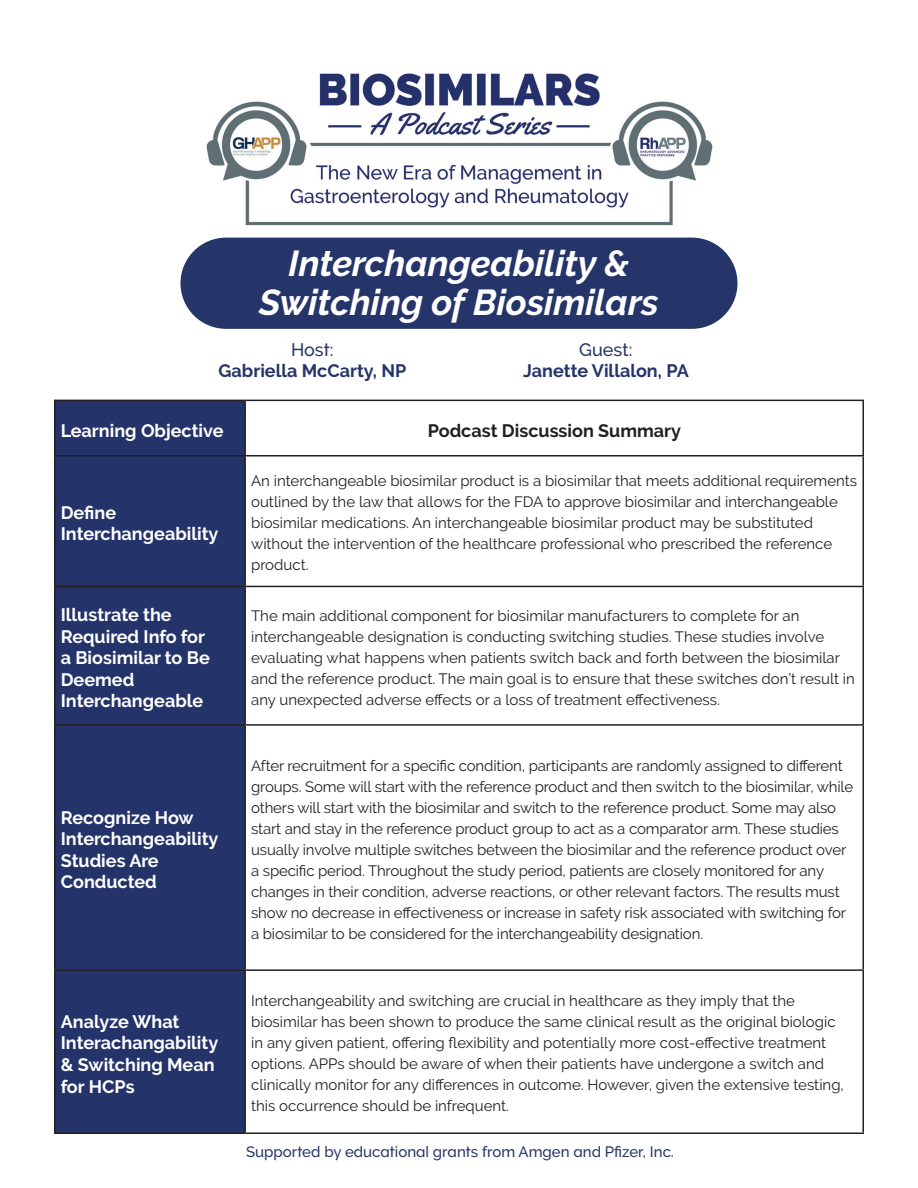
<style>
.page{position:relative;width:918px;height:1188px;background:#fff}
.page>*{position:absolute;margin:0;border:0;box-sizing:border-box;transform-origin:0 0}
.t1{font:italic 700 36px/39px "Raleway";color:#fff;text-align:center}
.t2{font:700 18px/21.6px "Raleway";color:#fff}
.t3{font:700 18px "Raleway";color:#253569}
.t4{font:700 18px "Raleway";color:#231f20}
.t5{font:500 18px "Raleway";color:#253569}
.t6{font:15px/21px "Raleway";letter-spacing:-.005em;color:#231f20}
.t7{font:500 15px "Raleway";color:#253569}
</style>
<div class="page">
<img style="left:203px;top:73px;width:512px;height:171px">
<div style="left:56px;top:401px;width:188px;height:731px;background:#24346a"></div>
<hr style="left:54px;top:400px;width:191px;height:1px;background:#231f20">
<hr style="left:54px;top:401px;width:2px;height:54px;background:#231f20">
<hr style="left:245px;top:400px;width:619px;height:1px;background:#231f20">
<hr style="left:244px;top:401px;width:2px;height:54px;background:#231f20">
<hr style="left:862px;top:401px;width:2px;height:54px;background:#231f20">
<hr style="left:54px;top:455px;width:191px;height:2px;background:#231f20">
<hr style="left:54px;top:457px;width:2px;height:129px;background:#231f20">
<hr style="left:245px;top:455px;width:619px;height:2px;background:#231f20">
<hr style="left:244px;top:457px;width:2px;height:129px;background:#231f20">
<hr style="left:862px;top:457px;width:2px;height:129px;background:#231f20">
<hr style="left:54px;top:586px;width:191px;height:1px;background:#231f20">
<hr style="left:54px;top:587px;width:2px;height:137px;background:#231f20">
<hr style="left:245px;top:586px;width:619px;height:1px;background:#231f20">
<hr style="left:244px;top:587px;width:2px;height:137px;background:#231f20">
<hr style="left:862px;top:587px;width:2px;height:137px;background:#231f20">
<hr style="left:54px;top:724px;width:191px;height:2px;background:#231f20">
<hr style="left:54px;top:726px;width:2px;height:243px;background:#231f20">
<hr style="left:245px;top:724px;width:619px;height:2px;background:#231f20">
<hr style="left:244px;top:726px;width:2px;height:243px;background:#231f20">
<hr style="left:862px;top:726px;width:2px;height:243px;background:#231f20">
<hr style="left:54px;top:969px;width:191px;height:2px;background:#231f20">
<hr style="left:54px;top:971px;width:2px;height:161px;background:#231f20">
<hr style="left:245px;top:969px;width:619px;height:2px;background:#231f20">
<hr style="left:244px;top:971px;width:2px;height:161px;background:#231f20">
<hr style="left:862px;top:971px;width:2px;height:161px;background:#231f20">
<hr style="left:54px;top:1132px;width:191px;height:2px;background:#231f20">
<hr style="left:245px;top:1132px;width:619px;height:2px;background:#231f20">
<div style="left:181px;top:238px;width:556px;height:91px;background:#253569;border-radius:46px"></div>
<p class="t1" style="left:259px;top:244px;width:401px">Interchangeability &amp;<br>Switching of Biosimilars</p>
<p class="t5" style="left:291px;top:339px;width:44px">Host:</p>
<p class="t3" style="left:219px;top:361px;width:189px">Gabriella McCarty, NP</p>
<p class="t5" style="left:579px;top:339px;width:55px">Guest:</p>
<p class="t3" style="left:523px;top:361px;width:167px">Janette Villalon, PA</p>
<p class="t2" style="left:61px;top:419px;width:164px">Learning Objective</p>
<p class="t4" style="left:428px;top:420px;width:255px">Podcast Discussion Summary</p>
<p class="t2" style="left:61px;top:502px;width:159px">Define<br>Interchangeability</p>
<p class="t6" style="left:251px;top:470px;width:608px">An interchangeable biosimilar product is a biosimilar that meets additional requirements outlined by the law that allows for the FDA to approve biosimilar and interchangeable biosimilar medications. An interchangeable biosimilar product may be substituted without the intervention of the healthcare professional who prescribed the reference product.</p>
<p class="t2" style="left:61px;top:604px;width:151px">Illustrate the<br>Required Info for a Biosimilar to Be<br>Deemed<br>Interchangeable</p>
<p class="t6" style="left:251px;top:605px;width:605px">The main additional component for biosimilar manufacturers to complete for an interchangeable designation is conducting switching studies. These studies involve evaluating what happens when patients switch back and forth between the biosimilar and the reference product. The main goal is to ensure that these switches don’t result in any unexpected adverse effects or a loss of treatment effectiveness.</p>
<p class="t2" style="left:61px;top:807px;width:159px">Recognize How<br>Interchangeability<br>Studies Are<br>Conducted</p>
<p class="t2" style="left:61px;top:1011px;width:159px">Analyze What<br>Interachangability &amp; Switching Mean for HCPs</p>
<p class="t6" style="left:251px;top:755px;width:604px">After recruitment for a specific condition, participants are randomly assigned to different groups. Some will start with the reference product and then switch to the biosimilar, while others will start with the biosimilar and switch to the reference product. Some may also start and stay in the reference product group to act as a comparator arm. These studies usually involve multiple switches between the biosimilar and the reference product over a specific period. Throughout the study period, patients are closely monitored for any changes in their condition, adverse reactions, or other relevant factors. The results must show no decrease in effectiveness or increase in safety risk associated with switching for a biosimilar to be considered for the interchangeability designation.</p>
<p class="t6" style="left:251px;top:990px;width:594px">Interchangeability and switching are crucial in healthcare as they imply that the biosimilar has been shown to produce the same clinical result as the original biologic in any given patient, offering flexibility and potentially more cost-effective treatment options. APPs should be aware of when their patients have undergone a switch and clinically monitor for any differences in outcome. However, given the extensive testing, this occurrence should be infrequent.</p>
<p class="t7" style="left:246px;top:1143px;width:429px">Supported by educational grants from Amgen and Pfizer, Inc.</p>
</div>
